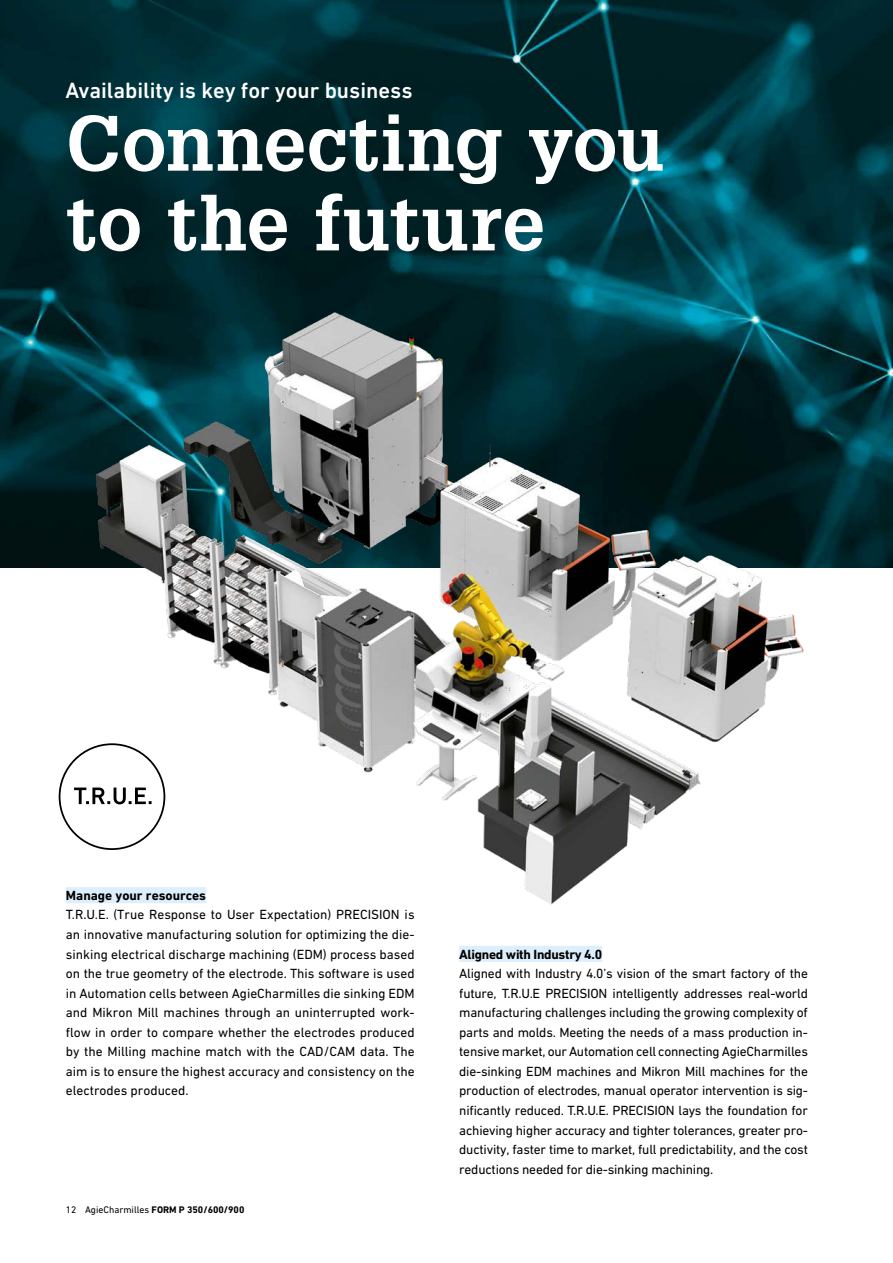
<style>
.page{position:relative;width:893px;height:1263px;background:#fff}
.page>*{position:absolute;margin:0;border:0;box-sizing:border-box;transform-origin:0 0}
.t1{font:700 76.5px/79.7px "Glypha LT Pro";letter-spacing:.01em;color:#fff}
.t2{font:500 22.5px "DIN Next W1 G";color:#fff}
.t3{font:13.5px/19.5px "DIN Next W1 G";letter-spacing:-.015em;color:#000;text-align:justify}
.t4{font:700 13.5px "DIN Next W1 G";letter-spacing:-.02em;color:#000}
.t5{font:700 13.5px "DIN Next W1 G";color:#000}
.t6{font:9.75px "DIN Next W1 G";color:#000}
.s1{font-weight:700}
</style>
<div class="page">
<img style="left:0;top:0;width:893px;height:289px">
<div style="left:459px;top:946px;width:143px;height:16px;background:#ddeffc"></div>
<img style="left:0;top:289px;width:893px;height:616px">
<h2 class="t2" style="left:66px;top:77px;width:349px">Availability is key for your business</h2>
<h1 class="t1" style="left:66px;top:102px;width:600px">Connecting you to the future</h1>
<p class="t5" style="left:66px;top:887px;width:142px">Manage your resources</p>
<p class="t3" style="left:66px;top:905px;width:350px">T.R.U.E. (True Response to User Expectation) PRECISION is an innovative manufacturing solution for optimizing the die&shy;sinking electrical discharge machining (EDM) process based on the true geometry of the electrode. This software is used in Automation cells between AgieCharmilles die sinking EDM and Mikron Mill machines through an uninterrupted work&shy;flow in order to compare whether the electrodes produced by the Milling machine match with the CAD/CAM data. The aim is to ensure the highest accuracy and consistency on the electrodes produced.</p>
<p class="t6" style="left:66px;top:1204px;width:180px">12 AgieCharmilles <span class="s1">FORM P 350/600/900</span></p>
<p class="t4" style="left:459px;top:946px;width:145px">Aligned with Industry 4.0</p>
<p class="t3" style="left:459px;top:963px;width:350px">Aligned with Industry 4.0’s vision of the smart factory of the future, T.R.U.E PRECISION intelligently addresses real-world manufacturing challenges including the growing complexity of parts and molds. Meeting the needs of a mass production in&shy;tensive market, our Automation cell connecting AgieCharmilles die-sinking EDM machines and Mikron Mill machines for the production of electrodes, manual operator intervention is sig&shy;nificantly reduced. T.R.U.E. PRECISION lays the foundation for achieving higher accuracy and tighter tolerances, greater pro&shy;ductivity, faster time to market, full predictability, and the cost reductions needed for die-sinking machining.</p>
</div>
